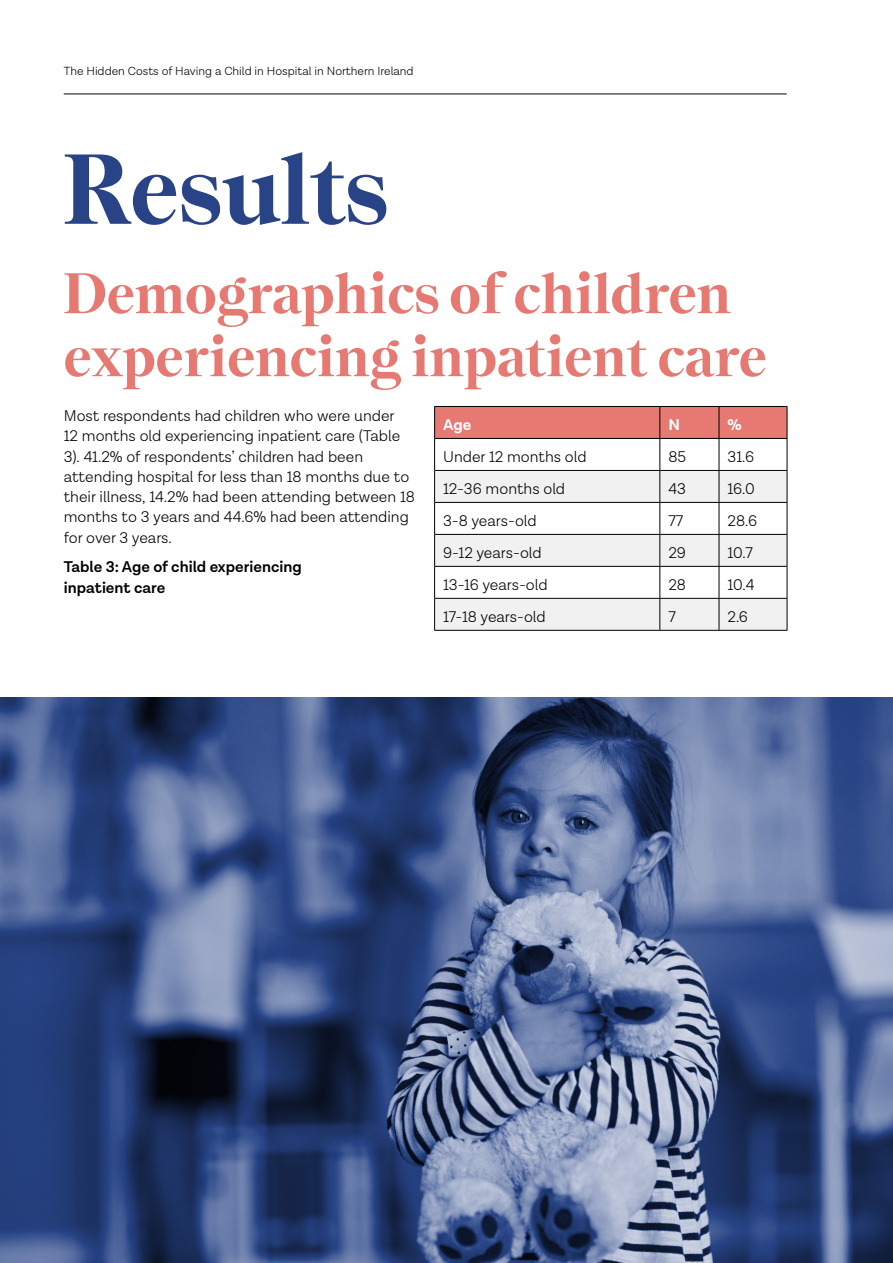
<style>
.page{position:relative;width:893px;height:1263px;background:#fff}
.page>*{position:absolute;margin:0;border:0;box-sizing:border-box;transform-origin:0 0}
.t1{font:700 99px "Nantes";color:#284487}
.Subhead{font:700 57px/63px "Nantes";color:#e67a72}
.Main_Text_Body{font:300 15.75px/20.2px "Lota Grotesque Alt 1";color:#000}
.Main_Text_Body-2{font:600 15.75px/20.2px "Lota Grotesque Alt 1";color:#000}
.Main_Text_Body-3{font:700 15.75px "Lota Grotesque Alt 1";color:#fff}
.t2{font:300 12px "Lota Grotesque Alt 1";color:#000}
</style>
<div class="page">
<hr style="left:64px;top:94px;width:723px;height:1px;background:#000">
<div style="left:435px;top:407px;width:352px;height:31px;background:#e67a72"></div>
<svg style="left:435px;top:439px;width:352px;height:31px"></svg>
<svg style="left:435px;top:471px;width:352px;height:159px;fill:#f1f1f1"></svg>
<hr style="left:434px;top:406px;width:226px;height:1px;background:#000">
<hr style="left:660px;top:406px;width:59px;height:1px;background:#000">
<hr style="left:659px;top:407px;width:1px;height:31px;background:#000">
<hr style="left:719px;top:406px;width:68px;height:1px;background:#000">
<hr style="left:719px;top:407px;width:1px;height:31px;background:#000">
<hr style="left:787px;top:407px;width:1px;height:31px;background:#000">
<hr style="left:435px;top:438px;width:225px;height:1px;background:#000">
<hr style="left:660px;top:438px;width:59px;height:1px;background:#000">
<hr style="left:659px;top:439px;width:1px;height:31px;background:#000">
<hr style="left:719px;top:438px;width:68px;height:1px;background:#000">
<hr style="left:719px;top:439px;width:1px;height:31px;background:#000">
<hr style="left:787px;top:439px;width:1px;height:31px;background:#000">
<hr style="left:435px;top:470px;width:225px;height:1px;background:#000">
<hr style="left:660px;top:470px;width:59px;height:1px;background:#000">
<hr style="left:659px;top:471px;width:1px;height:31px;background:#000">
<hr style="left:719px;top:470px;width:68px;height:1px;background:#000">
<hr style="left:719px;top:471px;width:1px;height:31px;background:#000">
<hr style="left:787px;top:471px;width:1px;height:31px;background:#000">
<hr style="left:435px;top:502px;width:225px;height:1px;background:#000">
<hr style="left:660px;top:502px;width:59px;height:1px;background:#000">
<hr style="left:659px;top:503px;width:1px;height:31px;background:#000">
<hr style="left:719px;top:502px;width:68px;height:1px;background:#000">
<hr style="left:719px;top:503px;width:1px;height:31px;background:#000">
<hr style="left:787px;top:503px;width:1px;height:31px;background:#000">
<hr style="left:435px;top:534px;width:225px;height:1px;background:#000">
<hr style="left:660px;top:534px;width:59px;height:1px;background:#000">
<hr style="left:659px;top:535px;width:1px;height:31px;background:#000">
<hr style="left:719px;top:534px;width:68px;height:1px;background:#000">
<hr style="left:719px;top:535px;width:1px;height:31px;background:#000">
<hr style="left:787px;top:535px;width:1px;height:31px;background:#000">
<hr style="left:435px;top:566px;width:225px;height:1px;background:#000">
<hr style="left:660px;top:566px;width:59px;height:1px;background:#000">
<hr style="left:659px;top:567px;width:1px;height:31px;background:#000">
<hr style="left:719px;top:566px;width:68px;height:1px;background:#000">
<hr style="left:719px;top:567px;width:1px;height:31px;background:#000">
<hr style="left:787px;top:567px;width:1px;height:31px;background:#000">
<hr style="left:435px;top:598px;width:225px;height:1px;background:#000">
<hr style="left:660px;top:598px;width:59px;height:1px;background:#000">
<hr style="left:659px;top:599px;width:1px;height:31px;background:#000">
<hr style="left:719px;top:598px;width:68px;height:1px;background:#000">
<hr style="left:719px;top:599px;width:1px;height:31px;background:#000">
<hr style="left:787px;top:599px;width:1px;height:31px;background:#000">
<hr style="left:434px;top:630px;width:226px;height:1px;background:#000">
<hr style="left:660px;top:630px;width:59px;height:1px;background:#000">
<hr style="left:719px;top:630px;width:68px;height:1px;background:#000">
<hr style="left:434px;top:407px;width:1px;height:31px;background:#000">
<hr style="left:434px;top:438px;width:1px;height:32px;background:#000">
<hr style="left:434px;top:470px;width:1px;height:32px;background:#000">
<hr style="left:434px;top:502px;width:1px;height:32px;background:#000">
<hr style="left:434px;top:534px;width:1px;height:32px;background:#000">
<hr style="left:434px;top:566px;width:1px;height:32px;background:#000">
<hr style="left:434px;top:598px;width:1px;height:32px;background:#000">
<img style="left:0;top:697px;width:893px;height:566px">
<p class="t2" style="left:64px;top:65px;width:351px">The Hidden Costs of Having a Child in Hospital in Northern Ireland</p>
<p class="t1" style="left:64px;top:116px;width:327px">Results</p>
<p class="Subhead" style="left:64px;top:261px;width:704px">Demographics of children experiencing inpatient care</p>
<p class="Main_Text_Body" style="left:64px;top:406px;width:353px">Most respondents had children who were under<br>12 months old experiencing inpatient care (Table 3). 41.2% of respondents’ children had been attending hospital for less than 18 months due to their illness, 14.2% had been attending between 18 months to 3 years and 44.6% had been attending for over 3 years.</p>
<p class="Main_Text_Body-2" style="left:64px;top:557px;width:240px">Table 3: Age of child experiencing inpatient care</p>
<p class="Main_Text_Body-3" style="left:443px;top:416px;width:30px">Age</p>
<p class="Main_Text_Body-3" style="left:668px;top:416px;width:13px">N</p>
<p class="Main_Text_Body-3" style="left:727px;top:416px;width:16px">%</p>
<p class="Main_Text_Body" style="left:443px;top:447px;width:145px">Under 12 months old</p>
<p class="Main_Text_Body" style="left:668px;top:447px;width:19px">85</p>
<p class="Main_Text_Body" style="left:727px;top:447px;width:28px">31.6</p>
<p class="Main_Text_Body" style="left:443px;top:479px;width:124px">12-36 months old</p>
<p class="Main_Text_Body" style="left:668px;top:479px;width:19px">43</p>
<p class="Main_Text_Body" style="left:727px;top:479px;width:29px">16.0</p>
<p class="Main_Text_Body" style="left:443px;top:511px;width:95px">3-8 years-old</p>
<p class="Main_Text_Body" style="left:668px;top:511px;width:16px">77</p>
<p class="Main_Text_Body" style="left:727px;top:511px;width:31px">28.6</p>
<p class="Main_Text_Body" style="left:443px;top:543px;width:100px">9-12 years-old</p>
<p class="Main_Text_Body" style="left:668px;top:543px;width:19px">29</p>
<p class="Main_Text_Body" style="left:727px;top:543px;width:27px">10.7</p>
<p class="Main_Text_Body" style="left:443px;top:575px;width:106px">13-16 years-old</p>
<p class="Main_Text_Body" style="left:668px;top:575px;width:19px">28</p>
<p class="Main_Text_Body" style="left:727px;top:575px;width:29px">10.4</p>
<p class="Main_Text_Body" style="left:443px;top:607px;width:104px">17-18 years-old</p>
<p class="Main_Text_Body" style="left:668px;top:607px;width:9px">7</p>
<p class="Main_Text_Body" style="left:727px;top:607px;width:22px">2.6</p>
</div>
